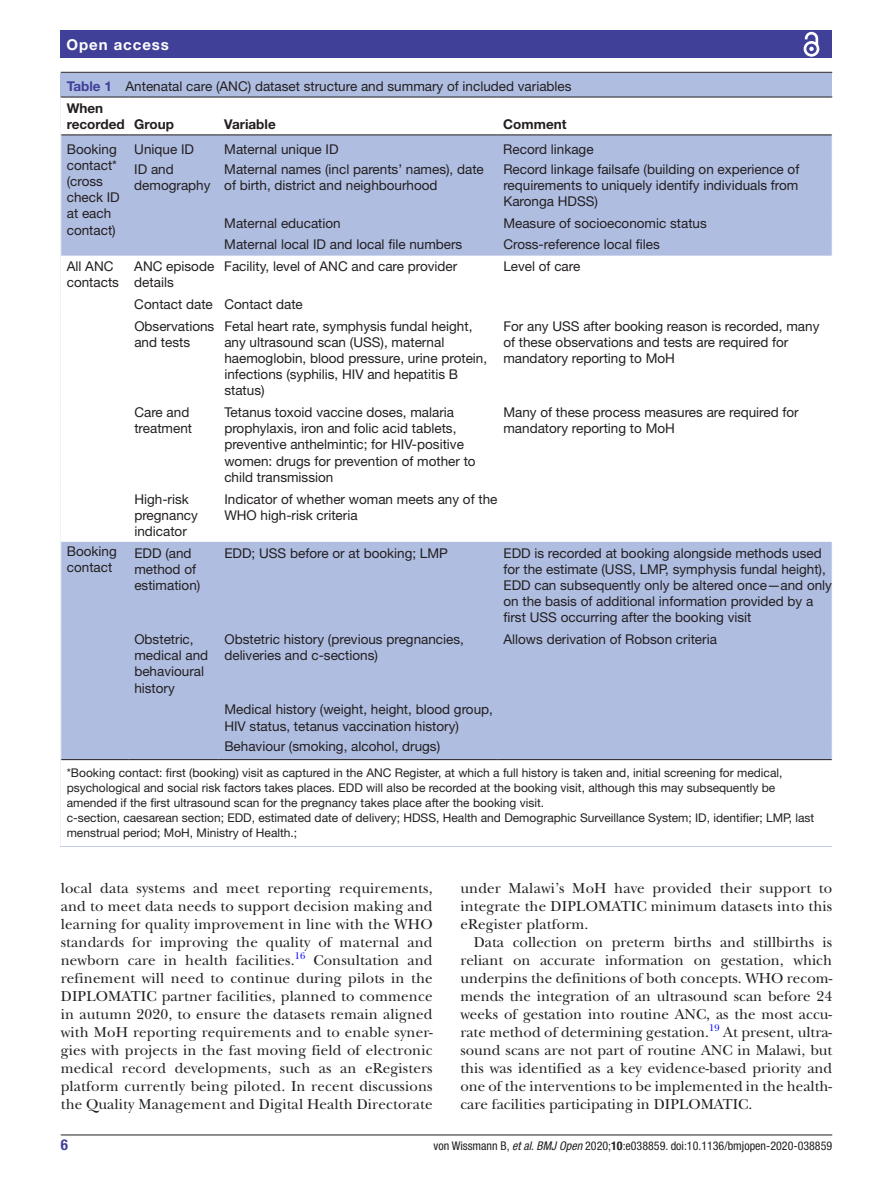
<style>
.page{position:relative;width:893px;height:1191px;background:#fff}
.page>*{position:absolute;margin:0;border:0;box-sizing:border-box;transform-origin:0 0}
.t1{font:15px/18px "New Baskerville";letter-spacing:.01em;color:#231f20;text-align:justify}
.t2{font:700 15px "Helvetica Neue LT Std";letter-spacing:.065em;color:#fff}
.t3{font:700 condensed 15px "Helvetica Neue LT Std";color:#414099}
.t4{font:13.5px/16.2px "Helvetica Neue LT Std";color:#231f20}
.t5{font:700 13.5px "Helvetica Neue LT Std";color:#231f20}
.t6{font:12px/15px "Helvetica Neue LT Std";color:#231f20}
.t7{font:condensed 12px "Helvetica Neue LT Std";color:#231f20}
.t8{font:9.9px "New Baskerville";color:#00f}
.s1{font-weight:700;color:#414099}
.s2{font-weight:700}
.s3{font-style:italic}
</style>
<div class="page">
<hr style="left:61px;top:1134px;width:771px;height:1px;background:#231f20">
<div style="left:61px;top:31px;width:771px;height:27px;background:#414099"></div>
<svg style="left:803px;top:31px;width:17px;height:26px"></svg>
<div style="left:61px;top:73px;width:771px;height:773px;background:#afbde1"></div>
<hr style="left:61px;top:72px;width:771px;height:1px;background:#231f20">
<div style="left:61px;top:98px;width:771px;height:748px;background:#fff"></div>
<svg style="left:61px;top:135px;width:771px;height:624px"></svg>
<hr style="left:61px;top:97px;width:67px;height:1px;background:#231f20">
<hr style="left:61px;top:134px;width:67px;height:1px;background:#231f20">
<hr style="left:128px;top:97px;width:90px;height:1px;background:#231f20">
<hr style="left:128px;top:134px;width:90px;height:1px;background:#231f20">
<hr style="left:218px;top:97px;width:279px;height:1px;background:#231f20">
<hr style="left:218px;top:134px;width:279px;height:1px;background:#231f20">
<hr style="left:497px;top:97px;width:335px;height:1px;background:#231f20">
<hr style="left:497px;top:134px;width:335px;height:1px;background:#231f20">
<hr style="left:128px;top:759px;width:90px;height:1px;background:#231f20">
<hr style="left:218px;top:759px;width:279px;height:1px;background:#231f20">
<hr style="left:497px;top:759px;width:335px;height:1px;background:#231f20">
<hr style="left:61px;top:759px;width:67px;height:1px;background:#231f20">
<svg style="left:60px;top:135px;width:1px;height:23px"></svg>
<svg style="left:60px;top:212px;width:1px;height:43px"></svg>
<svg style="left:60px;top:293px;width:1px;height:22px"></svg>
<svg style="left:60px;top:736px;width:1px;height:23px"></svg>
<hr style="left:67px;top:806px;width:765px;height:2px;background:#fff">
<hr style="left:67px;top:836px;width:765px;height:2px;background:#fff">
<p class="t2" style="left:66px;top:35px;width:104px">Open access</p>
<p class="t4" style="left:67px;top:75px;width:506px;line-height:22px"><span class="s1">Table 1</span> Antenatal care (ANC) dataset structure and summary of included variables<br><span class="s2">When</span></p>
<p class="t5" style="left:67px;top:116px;width:109px">recorded Group</p>
<p class="t5" style="left:224px;top:116px;width:53px">Variable</p>
<p class="t5" style="left:503px;top:116px;width:65px">Comment</p>
<p class="t4" style="left:67px;top:140px;width:55px">Booking contact* (cross check ID at each contact)</p>
<p class="t4" style="left:134px;top:140px;width:61px">Unique ID</p>
<p class="t4" style="left:224px;top:140px;width:116px">Maternal unique ID</p>
<p class="t4" style="left:503px;top:140px;width:92px">Record linkage</p>
<p class="t4" style="left:134px;top:161px;width:78px">ID and demography</p>
<p class="t4" style="left:224px;top:161px;width:261px">Maternal names (incl parents’ names), date of birth, district and neighbourhood</p>
<p class="t4" style="left:503px;top:161px;width:298px;text-align:justify">Record linkage failsafe (building on experience of requirements to uniquely identify individuals from Karonga HDSS)</p>
<p class="t4" style="left:224px;top:215px;width:118px">Maternal education</p>
<p class="t4" style="left:503px;top:215px;width:205px">Measure of socioeconomic status</p>
<p class="t4" style="left:224px;top:236px;width:240px">Maternal local ID and local file numbers</p>
<p class="t4" style="left:503px;top:236px;width:158px">Cross-reference local files</p>
<p class="t4" style="left:67px;top:258px;width:54px">All ANC contacts</p>
<p class="t4" style="left:134px;top:258px;width:82px">ANC episode details</p>
<p class="t4" style="left:224px;top:258px;width:235px">Facility, level of ANC and care provider</p>
<p class="t4" style="left:503px;top:258px;width:79px">Level of care</p>
<p class="t4" style="left:134px;top:293px;width:170px;line-height:21.6px">Contact date Contact date<br>Observations</p>
<p class="t4" style="left:134px;top:334px;width:57px">and tests</p>
<p class="t4" style="left:224px;top:317px;width:264px">Fetal heart rate, symphysis fundal height, any ultrasound scan (USS), maternal haemoglobin, blood pressure, urine protein, infections (syphilis, HIV and hepatitis B status)</p>
<p class="t4" style="left:503px;top:317px;width:318px">For any USS after booking reason is recorded, many of these observations and tests are required for mandatory reporting to MoH</p>
<p class="t4" style="left:134px;top:404px;width:59px">Care and treatment</p>
<p class="t4" style="left:224px;top:404px;width:253px">Tetanus toxoid vaccine doses, malaria prophylaxis, iron and folic acid tablets, preventive anthelmintic; for HIV-positive women: drugs for prevention of mother to child transmission</p>
<p class="t4" style="left:503px;top:404px;width:297px">Many of these process measures are required for mandatory reporting to MoH</p>
<p class="t4" style="left:134px;top:490px;width:65px">High-risk pregnancy indicator</p>
<p class="t4" style="left:224px;top:490px;width:275px">Indicator of whether woman meets any of the<br>WHO high-risk criteria</p>
<p class="t4" style="left:67px;top:543px;width:52px">Booking contact</p>
<p class="t4" style="left:134px;top:544px;width:68px">EDD (and method of estimation)</p>
<p class="t4" style="left:224px;top:544px;width:225px">EDD; USS before or at booking; LMP</p>
<p class="t4" style="left:503px;top:544px;width:330px">EDD is recorded at booking alongside methods used for the estimate (USS, LMP, symphysis fundal height), EDD can subsequently only be altered once—and only on the basis of additional information provided by a first USS occurring after the booking visit</p>
<p class="t4" style="left:134px;top:631px;width:75px">Obstetric, medical and behavioural history</p>
<p class="t4" style="left:224px;top:631px;width:241px">Obstetric history (previous pregnancies, deliveries and c-sections)</p>
<p class="t4" style="left:503px;top:631px;width:215px">Allows derivation of Robson criteria</p>
<p class="t4" style="left:224px;top:701px;width:270px">Medical history (weight, height, blood group,<br>HIV status, tetanus vaccination history)</p>
<p class="t4" style="left:224px;top:737px;width:217px">Behaviour (smoking, alcohol, drugs)</p>
<p class="t6" style="left:67px;top:765px;width:749px">*Booking contact: first (booking) visit as captured in the ANC Register, at which a full history is taken and, initial screening for medical, psychological and social risk factors takes places. EDD will also be recorded at the booking visit, although this may subsequently be amended if the first ultrasound scan for the pregnancy takes place after the booking visit.<br>c-section, caesarean section; EDD, estimated date of delivery; HDSS, Health and Demographic Surveillance System; ID, identifier; LMP, last menstrual period; MoH, Ministry of Health.;</p>
<p class="t1" style="left:61px;top:879px;width:373px">local data systems and meet reporting requirements, and to meet data needs to support decision making and learning for quality improvement in line with the WHO standards for improving the quality of maternal and newborn care in health facilities.</p>
<p class="t8" style="left:295px;top:949px;width:12px">16</p>
<p class="t1" style="left:61px;top:951px;width:373px;text-indent:253px">Consultation and refinement will need to continue during pilots in the DIPLOMATIC partner facilities, planned to commence in autumn 2020, to ensure the datasets remain aligned with MoH reporting requirements and to enable syner&shy;gies with projects in the fast moving field of electronic medical record developments, such as an eRegisters platform currently being piloted. In recent discussions the Quality Management and Digital Health Directorate</p>
<p class="t1" style="left:460px;top:879px;width:373px">under Malawi’s MoH have provided their support to integrate the DIPLOMATIC minimum datasets into this eRegister platform.</p>
<p class="t1" style="left:460px;top:933px;width:373px;text-indent:14px">Data collection on preterm births and stillbirths is reliant on accurate information on gestation, which underpins the definitions of both concepts. WHO recom&shy;mends the integration of an ultrasound scan before 24 weeks of gestation into routine ANC, as the most accu&shy;rate method of determining gestation.</p>
<p class="t8" style="left:709px;top:1021px;width:12px">19</p>
<p class="t1" style="left:460px;top:1023px;width:373px;text-indent:263px">At present, ultra&shy;sound scans are not part of routine ANC in Malawi, but this was identified as a key evidence-based priority and one of the interventions to be implemented in the health&shy;care facilities participating in DIPLOMATIC.</p>
<p class="t3" style="left:61px;top:1135px;width:9px">6</p>
<p class="t7" style="left:434px;top:1138px;width:400px">von Wissmann B, <span class="s3">et al</span>. <span class="s3">BMJ Open</span> 2020;<span class="s2">10</span>:e038859. doi:10.1136/bmjopen-2020-038859</p>
</div>
